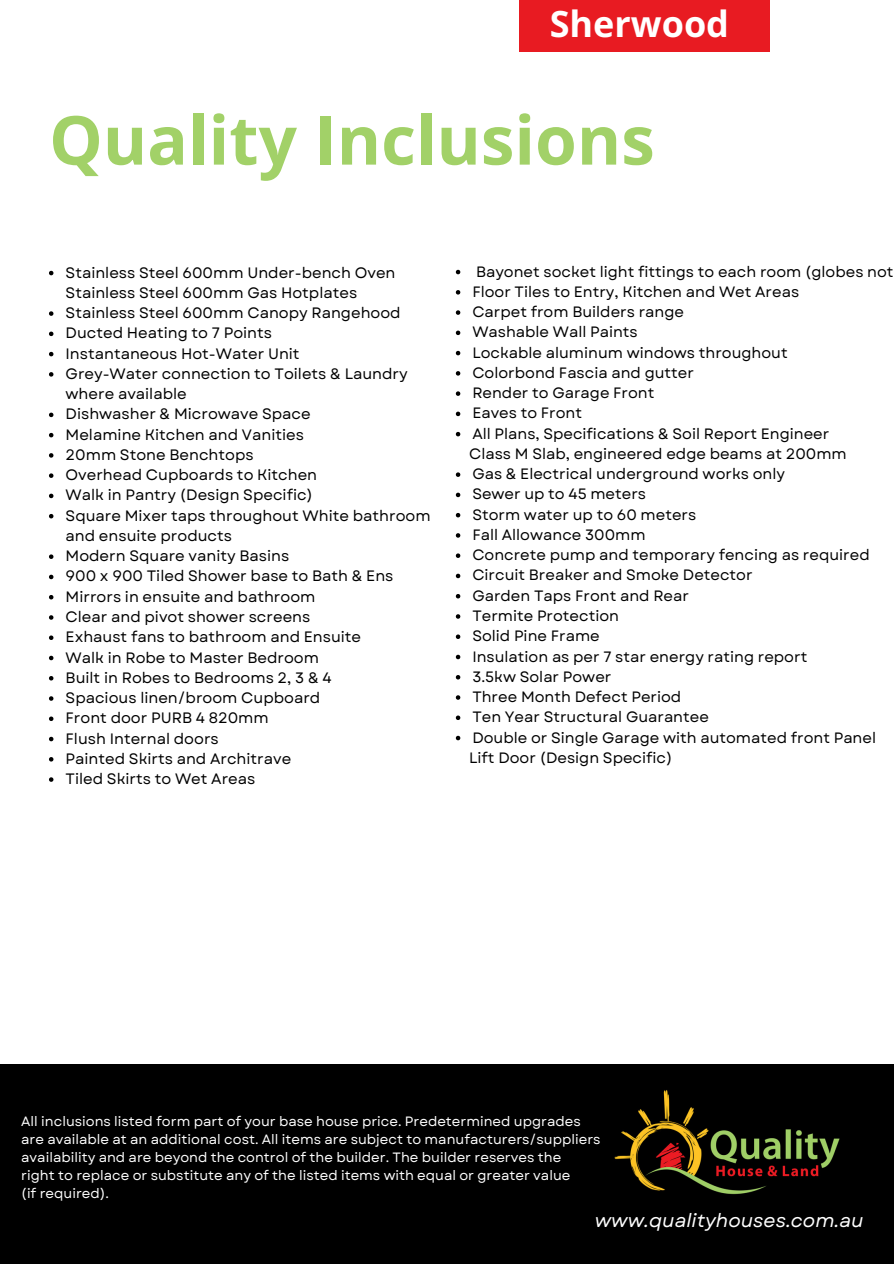
<style>
.page{position:relative;width:894px;height:1264px;background:#fff}
.page>*{position:absolute;margin:0;border:0;box-sizing:border-box;transform-origin:0 0}
.t1{font:700 67.5px "Open Sans";color:#a2d168}
.t2{font:700 36px "Open Sans";color:#fff}
.t3{font:italic 19.05px "Garet";color:#fff}
.t4{font:15px/20.2px "Garet";color:#000}
.t5{font:13.5px "Garet";color:#fff}
</style>
<div class="page">
<div style="left:0;top:1064px;width:893px;height:199px;background:#000"></div>
<img style="left:614px;top:1090px;width:226px;height:105px">
<div style="left:518px;top:0;width:251px;height:51px;background:#e81b22"></div>
<svg style="left:49px;top:271px;width:4px;height:4px"></svg>
<svg style="left:49px;top:311px;width:4px;height:5px"></svg>
<svg style="left:49px;top:331px;width:4px;height:5px"></svg>
<svg style="left:49px;top:352px;width:4px;height:4px"></svg>
<svg style="left:49px;top:372px;width:4px;height:4px"></svg>
<svg style="left:49px;top:412px;width:4px;height:5px"></svg>
<svg style="left:49px;top:433px;width:4px;height:4px"></svg>
<svg style="left:49px;top:453px;width:4px;height:4px"></svg>
<svg style="left:49px;top:473px;width:4px;height:5px"></svg>
<svg style="left:49px;top:493px;width:4px;height:5px"></svg>
<svg style="left:49px;top:514px;width:4px;height:4px"></svg>
<svg style="left:49px;top:554px;width:4px;height:5px"></svg>
<svg style="left:49px;top:574px;width:4px;height:5px"></svg>
<svg style="left:49px;top:595px;width:4px;height:4px"></svg>
<svg style="left:49px;top:615px;width:4px;height:4px"></svg>
<svg style="left:49px;top:635px;width:4px;height:5px"></svg>
<svg style="left:49px;top:655px;width:4px;height:5px"></svg>
<svg style="left:49px;top:676px;width:4px;height:4px"></svg>
<svg style="left:49px;top:696px;width:4px;height:4px"></svg>
<svg style="left:49px;top:716px;width:4px;height:5px"></svg>
<svg style="left:49px;top:736px;width:4px;height:5px"></svg>
<svg style="left:49px;top:757px;width:4px;height:4px"></svg>
<svg style="left:49px;top:777px;width:4px;height:4px"></svg>
<svg style="left:455px;top:270px;width:5px;height:4px"></svg>
<svg style="left:455px;top:290px;width:5px;height:4px"></svg>
<svg style="left:455px;top:310px;width:5px;height:5px"></svg>
<svg style="left:455px;top:330px;width:5px;height:5px"></svg>
<svg style="left:455px;top:351px;width:5px;height:4px"></svg>
<svg style="left:455px;top:371px;width:5px;height:4px"></svg>
<svg style="left:455px;top:391px;width:5px;height:5px"></svg>
<svg style="left:455px;top:411px;width:5px;height:5px"></svg>
<svg style="left:455px;top:432px;width:5px;height:4px"></svg>
<svg style="left:455px;top:472px;width:5px;height:5px"></svg>
<svg style="left:455px;top:492px;width:5px;height:5px"></svg>
<svg style="left:455px;top:513px;width:5px;height:4px"></svg>
<svg style="left:455px;top:533px;width:5px;height:4px"></svg>
<svg style="left:455px;top:553px;width:5px;height:5px"></svg>
<svg style="left:455px;top:573px;width:5px;height:5px"></svg>
<svg style="left:455px;top:594px;width:5px;height:4px"></svg>
<svg style="left:455px;top:614px;width:5px;height:4px"></svg>
<svg style="left:455px;top:634px;width:5px;height:5px"></svg>
<svg style="left:455px;top:654px;width:5px;height:5px"></svg>
<svg style="left:455px;top:675px;width:5px;height:4px"></svg>
<svg style="left:455px;top:695px;width:5px;height:4px"></svg>
<svg style="left:455px;top:715px;width:5px;height:5px"></svg>
<svg style="left:455px;top:735px;width:5px;height:5px"></svg>
<p class="t2" style="left:549px;top:-2px;width:181px">Sherwood</p>
<h1 class="t1" style="left:49px;top:92px;width:607px">Quality Inclusions</h1>
<p class="t4" style="left:66px;top:262px;width:331px">Stainless Steel 600mm Under-bench Oven<br>Stainless Steel 600mm Gas Hotplates</p>
<p class="t4" style="left:66px;top:303px;width:336px">Stainless Steel 600mm Canopy Rangehood</p>
<p class="t4" style="left:66px;top:323px;width:208px">Ducted Heating to 7 Points</p>
<p class="t4" style="left:66px;top:343px;width:235px">Instantaneous Hot-Water Unit</p>
<p class="t4" style="left:66px;top:363px;width:343px">Grey-Water connection to Toilets &amp; Laundry where available</p>
<p class="t4" style="left:66px;top:404px;width:246px">Dishwasher &amp; Microwave Space</p>
<p class="t4" style="left:66px;top:424px;width:240px">Melamine Kitchen and Vanities</p>
<p class="t4" style="left:66px;top:444px;width:189px">20mm Stone Benchtops</p>
<p class="t4" style="left:66px;top:465px;width:253px">Overhead Cupboards to Kitchen</p>
<p class="t4" style="left:66px;top:485px;width:249px">Walk in Pantry (Design Specific)</p>
<p class="t4" style="left:66px;top:505px;width:366px">Square Mixer taps throughout White bathroom and ensuite products</p>
<p class="t4" style="left:66px;top:546px;width:225px">Modern Square vanity Basins</p>
<p class="t4" style="left:66px;top:566px;width:329px">900 x 900 Tiled Shower base to Bath &amp; Ens</p>
<p class="t4" style="left:66px;top:586px;width:251px">Mirrors in ensuite and bathroom</p>
<p class="t4" style="left:66px;top:606px;width:246px">Clear and pivot shower screens</p>
<p class="t4" style="left:66px;top:627px;width:297px">Exhaust fans to bathroom and Ensuite</p>
<p class="t4" style="left:66px;top:647px;width:255px">Walk in Robe to Master Bedroom</p>
<p class="t4" style="left:66px;top:667px;width:267px">Built in Robes to Bedrooms 2, 3 &amp; 4</p>
<p class="t4" style="left:66px;top:687px;width:256px">Spacious linen/broom Cupboard</p>
<p class="t4" style="left:66px;top:708px;width:204px">Front door PURB 4 820mm</p>
<p class="t4" style="left:66px;top:728px;width:155px">Flush Internal doors</p>
<p class="t4" style="left:66px;top:748px;width:227px">Painted Skirts and Architrave</p>
<p class="t4" style="left:66px;top:768px;width:191px">Tiled Skirts to Wet Areas</p>
<p class="t4" style="left:469px;top:261px;width:426px;text-indent:7px">Bayonet socket light fittings to each room (globes not<br>Floor Tiles to Entry, Kitchen and Wet Areas<br>Carpet from Builders range<br>Washable Wall Paints<br>Lockable aluminum windows throughout<br>Colorbond Fascia and gutter<br>Render to Garage Front<br>Eaves to Front<br>All Plans, Specifications &amp; Soil Report Engineer<br>Class M Slab, engineered edge beams at 200mm<br>Gas &amp; Electrical underground works only<br>Sewer up to 45 meters<br>Storm water up to 60 meters<br>Fall Allowance 300mm<br>Concrete pump and temporary fencing as required<br>Circuit Breaker and Smoke Detector<br>Garden Taps Front and Rear<br>Termite Protection<br>Solid Pine Frame<br>Insulation as per 7 star energy rating report<br>3.5kw Solar Power<br>Three Month Defect Period<br>Ten Year Structural Guarantee<br>Double or Single Garage with automated front Panel<br>Lift Door (Design Specific)</p>
<p class="t5" style="left:21px;top:1111px;width:561px">All inclusions listed form part of your base house price. Predetermined upgrades</p>
<p class="t5" style="left:21px;top:1129px;width:580px">are available at an additional cost. All items are subject to manufacturers/suppliers</p>
<p class="t5" style="left:21px;top:1147px;width:541px">availability and are beyond the control of the builder. The builder reserves the</p>
<p class="t5" style="left:21px;top:1165px;width:550px">right to replace or substitute any of the listed items with equal or greater value</p>
<p class="t5" style="left:21px;top:1183px;width:89px">(if required).</p>
<h2 class="t3" style="left:594px;top:1206px;width:270px">www.qualityhouses.com.au</h2>
</div>
